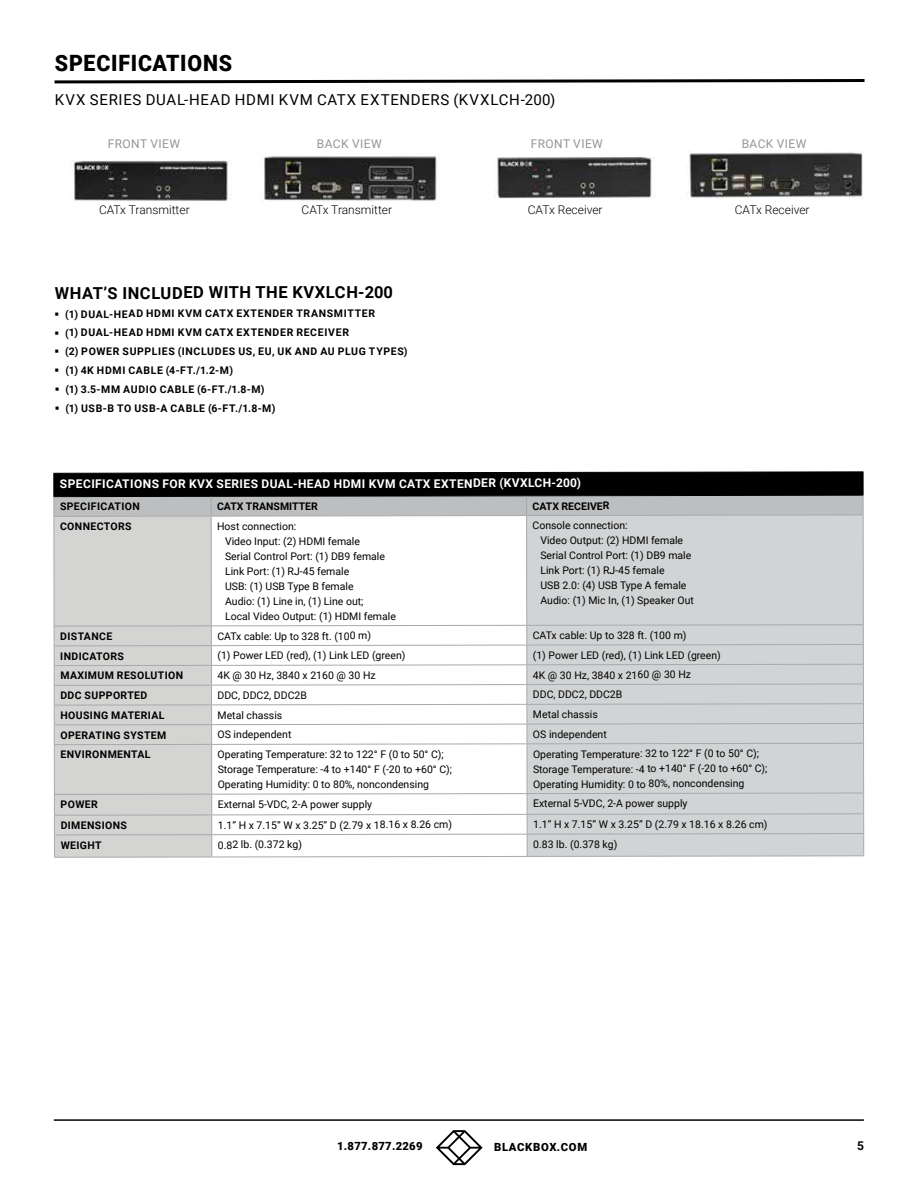
<style>
.page{position:relative;width:918px;height:1188px;background:#fff}
.page>*{position:absolute;margin:0;border:0;box-sizing:border-box;transform-origin:0 0}
.t1{font:900 22.5px "Roboto";letter-spacing:.035em;color:#000;scale:.95 1}
.t2{font:700 16.5px "Roboto";letter-spacing:.035em;color:#000}
.t3{font:15px "Roboto";letter-spacing:.045em;color:#000}
.t4{font:700 12px "Roboto";letter-spacing:.035em;color:#fff}
.t5{font:300 12px "Roboto";color:#000}
.t6{font:12px "Roboto";letter-spacing:.035em;color:#939598}
.t7{font:700 12px "Roboto";color:#000}
.t8{font:900 11.25px "Roboto";letter-spacing:.025em;color:#000}
.t9{font:900 11.25px "Roboto";letter-spacing:.05em;color:#000}
.t10{font:10.5px/15px "Roboto";color:#000}
.t11{font:700 10.5px "Roboto";letter-spacing:.035em;color:#000}
.t12{font:700 10.5px "Roboto";letter-spacing:.06em;color:#000}
.t13{font:700 10.5px "Roboto";letter-spacing:.065em;color:#000}
.t14{font:700 10.5px "Roboto";letter-spacing:.055em;color:#000}
.t15{font:700 10.5px "Roboto";color:#000}
</style>
<div class="page">
<hr style="left:54px;top:1119px;width:810px;height:2px;background:#000">
<svg style="left:436px;top:1130px;width:47px;height:35px"></svg>
<svg style="left:54px;top:79px;width:811px;height:5px"></svg>
<img style="left:262px;top:155px;width:175px;height:47px">
<div style="left:55px;top:517px;width:156px;height:340px;background:#d4d4d3"></div>
<div style="left:527px;top:517px;width:336px;height:275px;background:#d1d3d4"></div>
<hr style="left:54px;top:665px;width:157px;height:1px;background:#a7a9ac">
<hr style="left:54px;top:744px;width:158px;height:1px;background:#a7a9ac">
<hr style="left:54px;top:685px;width:157px;height:1px;background:#a7a9ac">
<hr style="left:54px;top:794px;width:158px;height:1px;background:#a7a9ac">
<hr style="left:54px;top:834px;width:158px;height:1px;background:#a7a9ac">
<hr style="left:54px;top:625px;width:157px;height:2px;background:#a7a9ac">
<hr style="left:54px;top:645px;width:157px;height:1px;background:#a7a9ac">
<hr style="left:54px;top:705px;width:158px;height:1px;background:#a7a9ac">
<hr style="left:54px;top:724px;width:158px;height:1px;background:#a7a9ac">
<hr style="left:54px;top:815px;width:158px;height:1px;background:#a7a9ac">
<hr style="left:54px;top:857px;width:158px;height:1px;background:#a7a9ac">
<hr style="left:211px;top:516px;width:1px;height:109px;background:#a7a9ac">
<hr style="left:211px;top:745px;width:1px;height:49px;background:#a7a9ac">
<hr style="left:54px;top:517px;width:1px;height:109px;background:#a7a9ac">
<svg style="left:54px;top:627px;width:1px;height:117px"></svg>
<hr style="left:54px;top:745px;width:1px;height:49px;background:#a7a9ac">
<svg style="left:54px;top:795px;width:1px;height:62px"></svg>
<svg style="left:53px;top:471px;width:811px;height:46px;background:#5a5b5c"></svg>
<hr style="left:526px;top:516px;width:1px;height:109px;background:#a7a9ac">
<hr style="left:863px;top:515px;width:1px;height:109px;background:#a7a9ac">
<svg style="left:211px;top:624px;width:653px;height:121px"></svg>
<hr style="left:527px;top:744px;width:1px;height:49px;background:#a7a9ac">
<hr style="left:863px;top:744px;width:1px;height:49px;background:#a7a9ac">
<svg style="left:211px;top:792px;width:654px;height:66px"></svg>
<img style="left:69px;top:160px;width:161px;height:41px">
<img style="left:689px;top:152px;width:174px;height:46px">
<img style="left:494px;top:157px;width:158px;height:41px">
<h1 class="t1" style="left:55px;top:47px;width:188px">SPECIFICATIONS</h1>
<h3 class="t3" style="left:55px;top:89px;width:502px">KVX SERIES DUAL-HEAD HDMI KVM CATX EXTENDERS (KVXLCH-200)</h3>
<p class="t6" style="left:531px;top:136px;width:74px">FRONT VIEW</p>
<p class="t6" style="left:108px;top:136px;width:74px">FRONT VIEW</p>
<p class="t6" style="left:317px;top:136px;width:66px">BACK VIEW</p>
<p class="t6" style="left:742px;top:135px;width:66px">BACK VIEW</p>
<p class="t5" style="left:99px;top:201px;width:92px">CATx Transmitter</p>
<p class="t5" style="left:302px;top:201px;width:92px">CATx Transmitter</p>
<h2 class="t2" style="left:55px;top:281px;width:340px">WHAT’S INCLUDED WITH THE KVXLCH-200</h2>
<p class="t13" style="left:55px;top:306px;width:322px">▪ (1) DUAL-HEAD HDMI KVM CATX EXTENDER TRANSMITTER</p>
<p class="t13" style="left:55px;top:325px;width:296px">▪ (1) DUAL-HEAD HDMI KVM CATX EXTENDER RECEIVER</p>
<p class="t12" style="left:55px;top:344px;width:355px">▪ (2) POWER SUPPLIES (INCLUDES US, EU, UK AND AU PLUG TYPES)</p>
<p class="t12" style="left:55px;top:363px;width:180px">▪ (1) 4K HDMI CABLE (4-FT./1.2-M)</p>
<p class="t14" style="left:55px;top:382px;width:212px">▪ (1) 3.5-MM AUDIO CABLE (6-FT./1.8-M)</p>
<p class="t12" style="left:55px;top:401px;width:222px">▪ (1) USB-B TO USB-A CABLE (6-FT./1.8-M)</p>
<p class="t5" style="left:528px;top:201px;width:76px">CATx Receiver</p>
<p class="t5" style="left:735px;top:201px;width:76px">CATx Receiver</p>
<p class="t4" style="left:60px;top:475px;width:523px">SPECIFICATIONS FOR KVX SERIES DUAL-HEAD HDMI KVM CATX EXTENDER (KVXLCH-200)</p>
<p class="t11" style="left:60px;top:499px;width:81px">SPECIFICATION</p>
<p class="t15" style="left:217px;top:499px;width:102px">CATX TRANSMITTER</p>
<p class="t15" style="left:533px;top:498px;width:79px">CATX RECEIVER</p>
<p class="t11" style="left:60px;top:519px;width:73px">CONNECTORS</p>
<p class="t10" style="left:225px;top:518px;width:172px;text-indent:-8px">Host connection:<br>Video Input: (2) HDMI female<br>Serial Control Port: (1) DB9 female<br>Link Port: (1) RJ-45 female<br>USB: (1) USB Type B female<br>Audio: (1) Line in, (1) Line out;<br>Local Video Output: (1) HDMI female</p>
<p class="t10" style="left:540px;top:518px;width:155px;text-indent:-8px">Console connection:<br>Video Output: (2) HDMI female<br>Serial Control Port: (1) DB9 male<br>Link Port: (1) RJ-45 female<br>USB 2.0: (4) USB Type A female<br>Audio: (1) Mic In, (1) Speaker Out</p>
<p class="t11" style="left:60px;top:629px;width:54px">DISTANCE</p>
<p class="t10" style="left:217px;top:628px;width:155px">CATx cable: Up to 328 ft. (100 m)</p>
<p class="t10" style="left:533px;top:627px;width:155px">CATx cable: Up to 328 ft. (100 m)</p>
<p class="t11" style="left:60px;top:649px;width:65px">INDICATORS</p>
<p class="t10" style="left:217px;top:648px;width:190px">(1) Power LED (red), (1) Link LED (green)</p>
<p class="t10" style="left:533px;top:647px;width:190px">(1) Power LED (red), (1) Link LED (green)</p>
<p class="t11" style="left:60px;top:668px;width:124px">MAXIMUM RESOLUTION</p>
<p class="t10" style="left:217px;top:667px;width:160px">4K @ 30 Hz, 3840 x 2160 @ 30 Hz</p>
<p class="t10" style="left:533px;top:667px;width:160px">4K @ 30 Hz, 3840 x 2160 @ 30 Hz</p>
<p class="t11" style="left:60px;top:688px;width:89px">DDC SUPPORTED</p>
<p class="t10" style="left:218px;top:687px;width:91px">DDC, DDC2, DDC2B</p>
<p class="t10" style="left:533px;top:687px;width:91px">DDC, DDC2, DDC2B</p>
<p class="t11" style="left:60px;top:708px;width:106px">HOUSING MATERIAL</p>
<p class="t10" style="left:218px;top:707px;width:66px">Metal chassis</p>
<p class="t10" style="left:533px;top:706px;width:66px">Metal chassis</p>
<p class="t11" style="left:60px;top:728px;width:107px">OPERATING SYSTEM</p>
<p class="t10" style="left:218px;top:727px;width:75px">OS independent</p>
<p class="t10" style="left:533px;top:726px;width:75px">OS independent</p>
<p class="t11" style="left:61px;top:747px;width:92px">ENVIRONMENTAL</p>
<p class="t10" style="left:218px;top:746px;width:236px">Operating Temperature: 32 to 122° F (0 to 50° C);<br>Storage Temperature: -4 to +140° F (-20 to +60° C);<br>Operating Humidity: 0 to 80%, noncondensing</p>
<p class="t10" style="left:533px;top:746px;width:236px">Operating Temperature: 32 to 122° F (0 to 50° C);<br>Storage Temperature: -4 to +140° F (-20 to +60° C);<br>Operating Humidity: 0 to 80%, noncondensing</p>
<p class="t11" style="left:61px;top:797px;width:39px">POWER</p>
<p class="t10" style="left:218px;top:796px;width:156px">External 5-VDC, 2-A power supply</p>
<p class="t10" style="left:533px;top:796px;width:156px">External 5-VDC, 2-A power supply</p>
<p class="t11" style="left:61px;top:818px;width:68px">DIMENSIONS</p>
<p class="t10" style="left:218px;top:817px;width:236px">1.1” H x 7.15” W x 3.25” D (2.79 x 18.16 x 8.26 cm)</p>
<p class="t10" style="left:533px;top:816px;width:236px">1.1” H x 7.15” W x 3.25” D (2.79 x 18.16 x 8.26 cm)</p>
<p class="t11" style="left:61px;top:838px;width:42px">WEIGHT</p>
<p class="t10" style="left:218px;top:837px;width:86px">0.82 lb. (0.372 kg)</p>
<p class="t10" style="left:533px;top:836px;width:86px">0.83 lb. (0.378 kg)</p>
<p class="t8" style="left:337px;top:1138px;width:87px">1.877.877.2269</p>
<p class="t9" style="left:494px;top:1139px;width:95px">BLACKBOX.COM</p>
<p class="t7" style="left:857px;top:1137px;width:8px">5</p>
</div>
